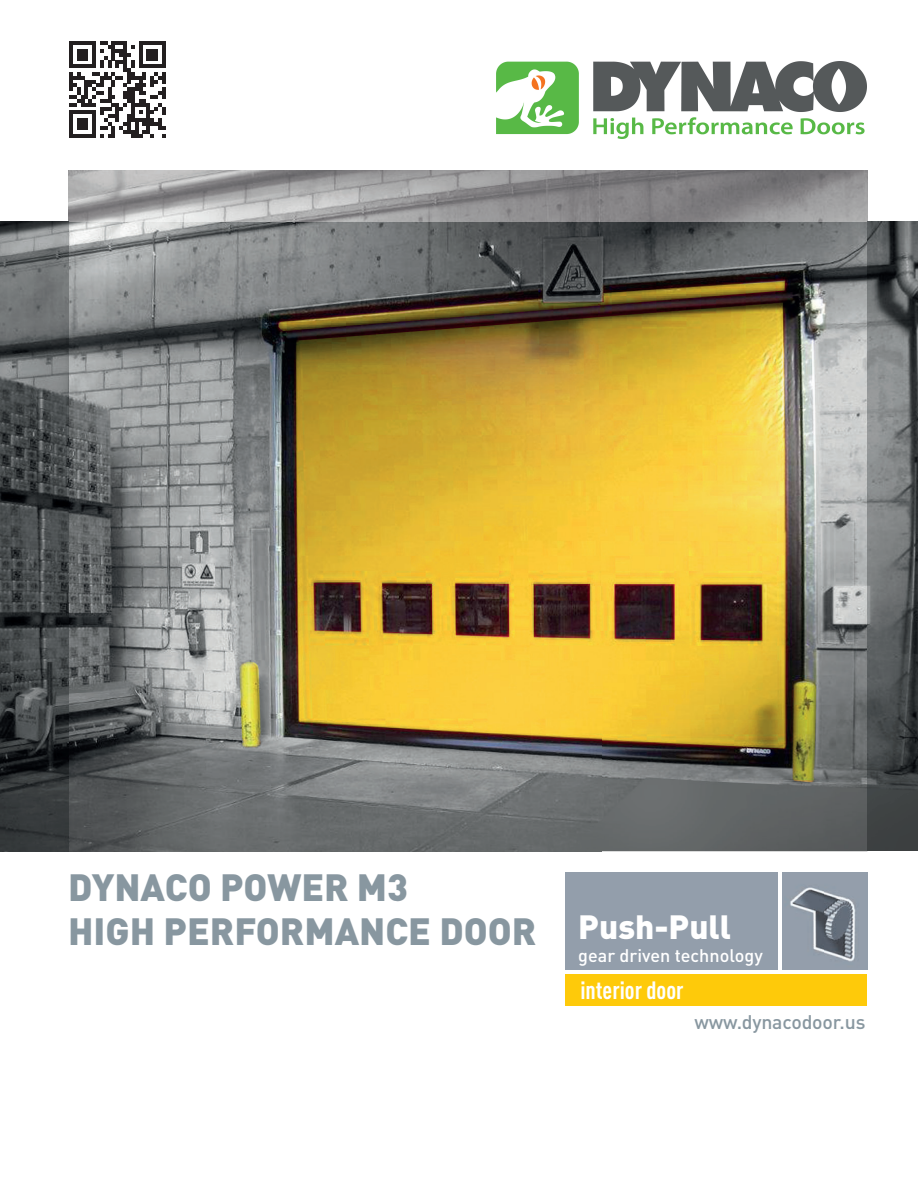
<style>
.page{position:relative;width:918px;height:1188px;background:#fff}
.page>*{position:absolute;margin:0;border:0;box-sizing:border-box;transform-origin:0 0}
.t1{font:900 37.5px/43.5px "DINOT";color:#8897a0}
.t2{font:900 33.3px "DINOT";color:#fff}
.t3{font:700 condensed 24.75px "DINOT";color:#fff}
.t4{font:500 19.5px "DINOT";letter-spacing:-.01em;color:#8897a0}
.t5{font:500 18px "DINOT";color:#fff}
</style>
<div class="page">
<div style="left:566px;top:873px;width:212px;height:97px;background:#939eab"></div>
<div style="left:565px;top:975px;width:302px;height:31px;background:#feca0a"></div>
<div style="left:782px;top:873px;width:85px;height:97px;background:#939eab"></div>
<img style="left:790px;top:887px;width:66px;height:75px">
<img style="left:0;top:221px;width:918px;height:630px">
<img style="left:68px;top:170px;width:799px;height:51px">
<hr style="left:867px;top:850px;width:51px;height:1px;background:#b7b8bb">
<svg style="left:69px;top:41px;width:97px;height:97px"></svg>
<img style="left:497px;top:61px;width:370px;height:77px">
<p class="t1" style="left:68px;top:865px;width:470px">DYNACO POWER M3<br>HIGH PERFORMANCE DOOR</p>
<p class="t2" style="left:578px;top:905px;width:155px">Push-Pull</p>
<p class="t5" style="left:578px;top:944px;width:186px">gear driven technology</p>
<p class="t3" style="left:580px;top:975px;width:105px">interior door</p>
<p class="t4" style="left:695px;top:1009px;width:172px">www.dynacodoor.us</p>
</div>
